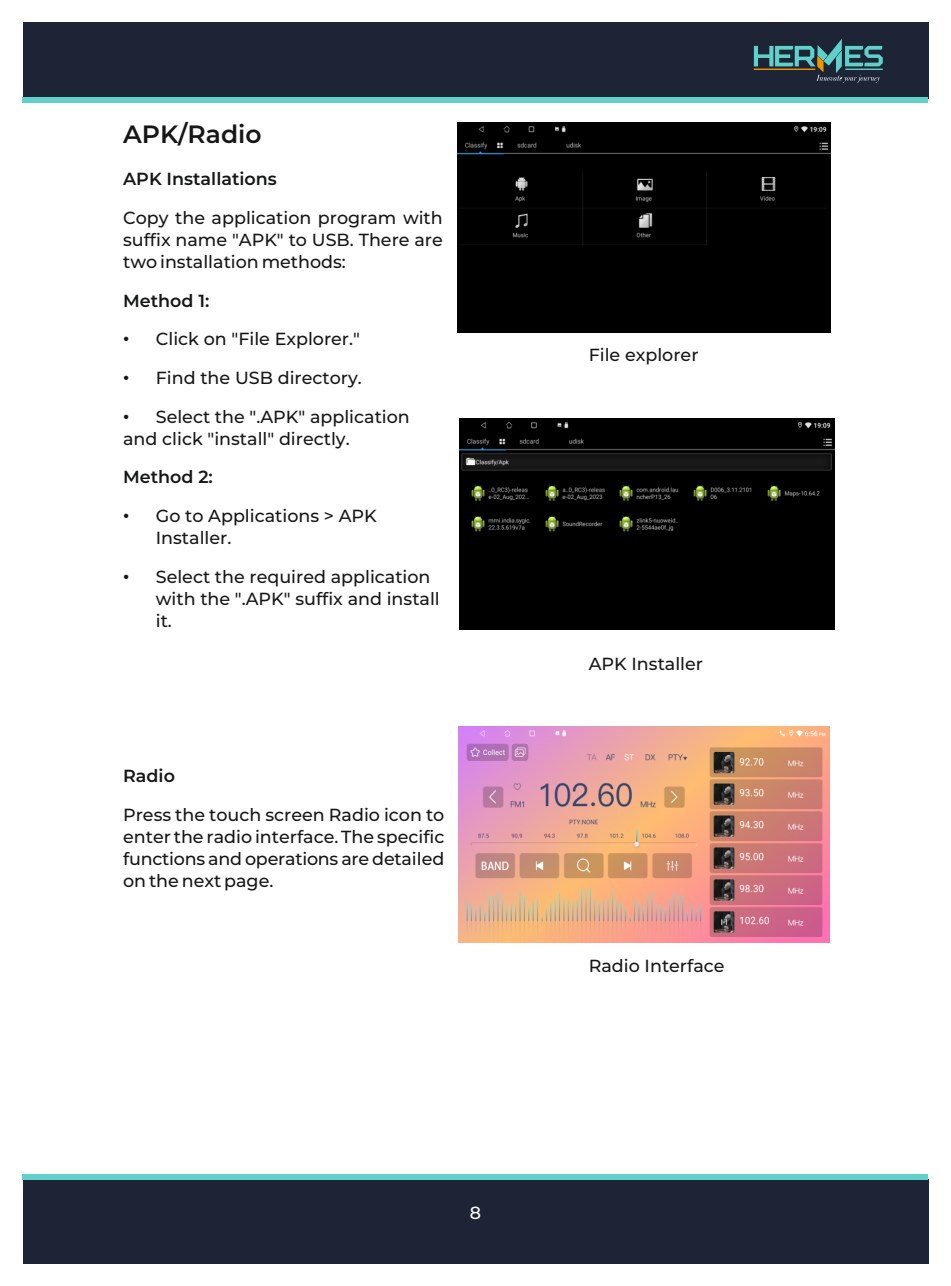
<style>
.page{position:relative;width:951px;height:1286px;background:#fff}
.page>*{position:absolute;margin:0;border:0;box-sizing:border-box;transform-origin:0 0}
.t1{font:600 25px "Montserrat";color:#151616}
.t2{font:500 17.5px/22.2px "Montserrat";color:#151616}
.t3{font:600 17.5px "Montserrat";color:#151616}
.t4{font:500 17.5px "Montserrat";color:#fff}
.s1{font-family:"Arial";font-weight:400}
</style>
<div class="page">
<div style="left:23px;top:1178px;width:905px;height:85px;background:#1c2436"></div>
<div style="left:22px;top:1173px;width:905px;height:6px;background:#5fd1ca"></div>
<div style="left:23px;top:22px;width:905px;height:77px;background:#1c2436"></div>
<div style="left:22px;top:97px;width:905px;height:5px;background:#5fd1ca"></div>
<svg style="left:753px;top:39px;width:129px;height:44px"></svg>
<img style="left:458px;top:726px;width:370px;height:216px">
<img style="left:459px;top:418px;width:375px;height:211px">
<div style="left:457px;top:123px;width:373px;height:210px;background:#000"></div>
<h1 class="t1" style="left:123px;top:119px;width:140px">APK/Radio</h1>
<p class="t3" style="left:123px;top:168px;width:155px">APK Installations</p>
<p class="t2" style="left:123px;top:206px;width:321px;text-align:justify">Copy the application program with suffix name "APK" to USB. There are two installation methods:</p>
<p class="t3" style="left:123px;top:289px;width:88px">Method 1:</p>
<p class="t2" style="left:123px;top:328px;width:238px"><span class="s1">•</span> Click on "File Explorer."</p>
<p class="t2" style="left:123px;top:366px;width:240px"><span class="s1">•</span> Find the USB directory.</p>
<p class="t2" style="left:123px;top:405px;width:288px"><span class="s1">•</span> Select the ".APK" application and click "install" directly.</p>
<p class="t3" style="left:123px;top:466px;width:91px">Method 2:</p>
<p class="t2" style="left:156px;top:504px;width:222px;text-indent:-33px"><span class="s1">•</span> Go to Applications &gt; APK<br>Installer.</p>
<p class="t2" style="left:156px;top:565px;width:285px;text-indent:-33px"><span class="s1">•</span> Select the required application with the ".APK" suffix and install it.</p>
<p class="t3" style="left:123px;top:764px;width:53px">Radio</p>
<p class="t2" style="left:123px;top:803px;width:322px;text-align:justify">Press the touch screen Radio icon to enter the radio interface. The specific functions and operations are detailed on the next page.</p>
<p class="t4" style="left:469px;top:1201px;width:13px">8</p>
<p class="t2" style="left:588px;top:344px;width:111px">File explorer</p>
<p class="t2" style="left:588px;top:652px;width:116px">APK Installer</p>
<p class="t2" style="left:588px;top:954px;width:137px">Radio Interface</p>
</div>
